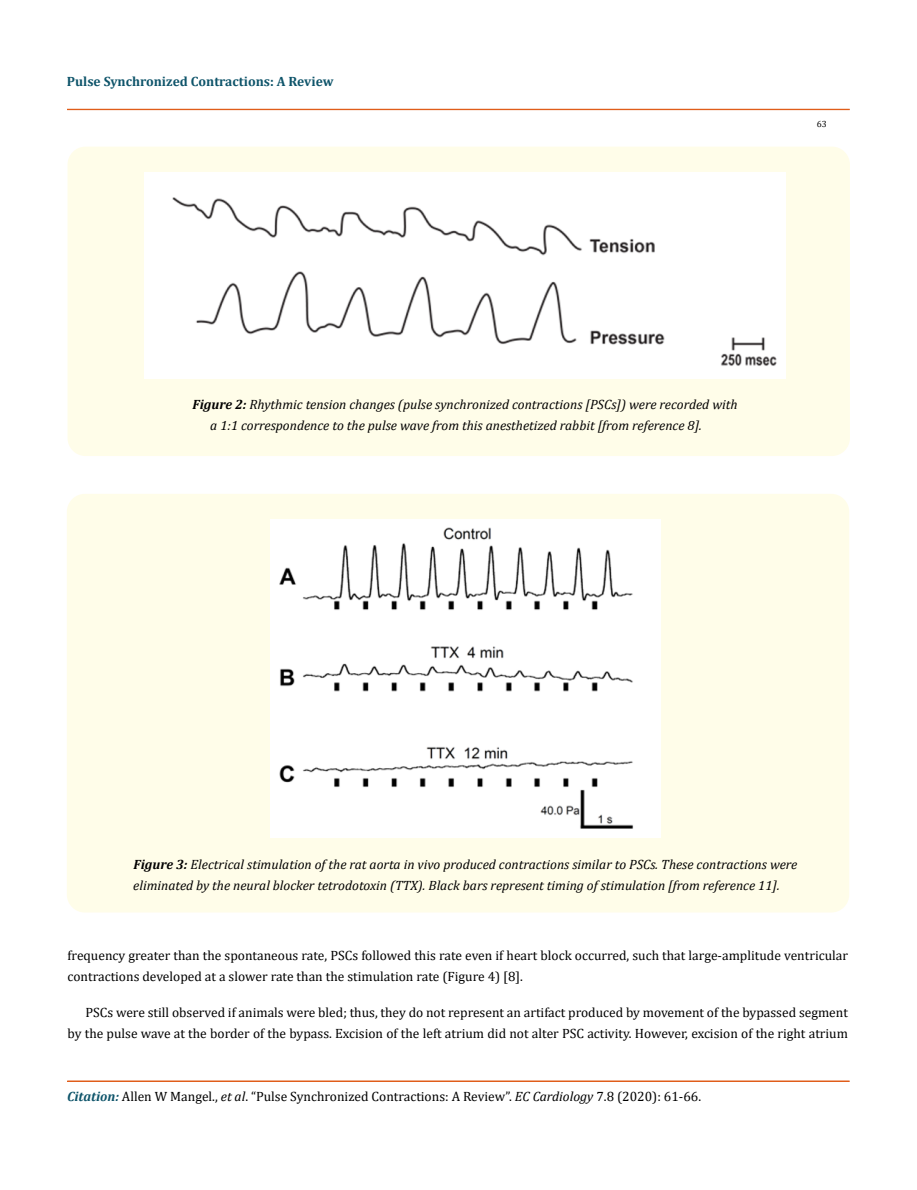
<style>
.page{position:relative;width:917px;height:1190px;background:#fff}
.page>*{position:absolute;margin:0;border:0;box-sizing:border-box;transform-origin:0 0}
.t1{font:13.5px/21px "Cambria";color:#000}
.t2{font:italic 13.5px/21px "Cambria";color:#000}
.t3{font:700 13.5px "Cambria";color:#0e546a}
.t4{font:9px "Cambria";color:#000}
.s1{font-weight:700}
.s2{font-weight:700;font-style:italic;color:#0e546a}
.s3{font-style:italic}
</style>
<div class="page">
<div style="left:67px;top:109px;width:782px;height:1px;border:1px solid #e05d1a"></div>
<div style="left:67px;top:1081px;width:782px;height:1px;border:1px solid #e05d1a"></div>
<div style="left:68px;top:147px;width:781px;height:309px;background:#fffde9;border-radius:18px"></div>
<div style="left:144px;top:172px;width:641px;height:206px;background:#fff"></div>
<div style="left:67px;top:494px;width:782px;height:418px;background:#fffde9;border-radius:18px"></div>
<img style="left:270px;top:519px;width:390px;height:318px">
<p class="t3" style="left:67px;top:72px;width:268px">Pulse Synchronized Contractions: A Review</p>
<p class="t4" style="left:816px;top:118px;width:11px">63</p>
<p class="t2" style="left:210px;top:393px;width:529px;text-indent:-18px"><span class="s1">Figure 2:</span> Rhythmic tension changes (pulse synchronized contractions [PSCs]) were recorded with a 1:1 correspondence to the pulse wave from this anesthetized rabbit [from reference 8].</p>
<p class="t2" style="left:133px;top:853px;width:665px"><span class="s1">Figure 3:</span> Electrical stimulation of the rat aorta in vivo produced contractions similar to PSCs. These contractions were eliminated by the neural blocker tetrodotoxin (TTX). Black bars represent timing of stimulation [from reference 11].</p>
<p class="t1" style="left:68px;top:945px;width:782px">frequency greater than the spontaneous rate, PSCs followed this rate even if heart block occurred, such that large-amplitude ventricular contractions developed at a slower rate than the stimulation rate (Figure 4) [8].</p>
<p class="t1" style="left:68px;top:1002px;width:782px;text-align:right">PSCs were still observed if animals were bled; thus, they do not represent an artifact produced by movement of the bypassed segment<br>by the pulse wave at the border of the bypass. Excision of the left atrium did not alter PSC activity. However, excision of the right atrium</p>
<p class="t1" style="left:67px;top:1086px;width:635px"><span class="s2">Citation:</span> Allen W Mangel., <span class="s3">et al</span>. “Pulse Synchronized Contractions: A Review”. <span class="s3">EC Cardiology</span> 7.8 (2020): 61-66.</p>
</div>
